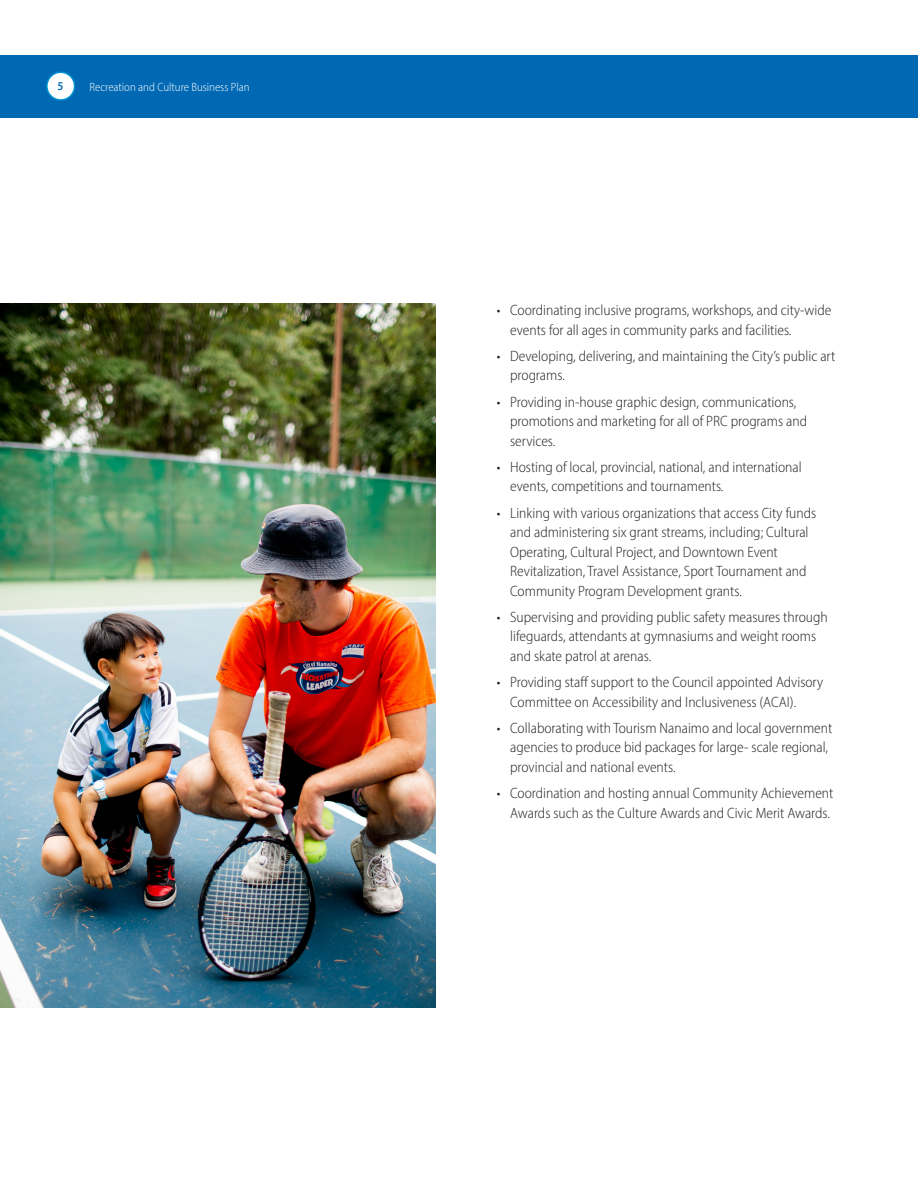
<style>
.page{position:relative;width:918px;height:1188px;background:#fff}
.page>*{position:absolute;margin:0;border:0;box-sizing:border-box;transform-origin:0 0}
.t1{font:300 semi-condensed 15px/19.5px "Myriad Pro";color:#231f20}
.t2{font:300 semi-condensed 12px "Myriad Pro";color:#fff}
.t3{font:600 semi-condensed 12px "Myriad Pro";color:#0168b3}
</style>
<div class="page">
<div style="left:0;top:55px;width:918px;height:62px;background:#0168b3"></div>
<img style="left:0;top:304px;width:436px;height:704px">
<div style="left:47px;top:72px;width:28px;height:28px;background:#fff;border-radius:50%"></div>
<div style="left:46px;top:72px;width:29px;height:29px;border:2px solid #0093d0;border-radius:50%"></div>
<p class="t3" style="left:58px;top:78px;width:7px">5</p>
<p class="t2" style="left:90px;top:79px;width:161px">Recreation and Culture Business Plan</p>
<p class="t1" style="left:510px;top:300px;width:323px;text-indent:-14px">• Coordinating inclusive programs, workshops, and city-wide events for all ages in community parks and facilities.</p>
<p class="t1" style="left:510px;top:346px;width:327px;text-indent:-14px">• Developing, delivering, and maintaining the City’s public art programs.</p>
<p class="t1" style="left:510px;top:392px;width:298px;text-indent:-14px">• Providing in-house graphic design, communications, promotions and marketing for all of PRC programs and services.</p>
<p class="t1" style="left:510px;top:457px;width:293px;text-indent:-14px">• Hosting of local, provincial, national, and international events, competitions and tournaments.</p>
<p class="t1" style="left:510px;top:503px;width:308px;text-indent:-14px">• Linking with various organizations that access City funds and administering six grant streams, including; Cultural Operating, Cultural Project, and Downtown Event Revitalization, Travel Assistance, Sport Tournament and Community Program Development grants.</p>
<p class="t1" style="left:510px;top:607px;width:319px;text-indent:-14px">• Supervising and providing public safety measures through lifeguards, attendants at gymnasiums and weight rooms and skate patrol at arenas.</p>
<p class="t1" style="left:510px;top:672px;width:314px;text-indent:-14px">• Providing staff support to the Council appointed Advisory<br>Committee on Accessibility and Inclusiveness (ACAI).</p>
<p class="t1" style="left:510px;top:718px;width:324px;text-indent:-14px">• Collaborating with Tourism Nanaimo and local government agencies to produce bid packages for large- scale regional, provincial and national events.</p>
<p class="t1" style="left:497px;top:783px;width:338px;text-align:right">• Coordination and hosting annual Community Achievement<br>Awards such as the Culture Awards and Civic Merit Awards.</p>
</div>
